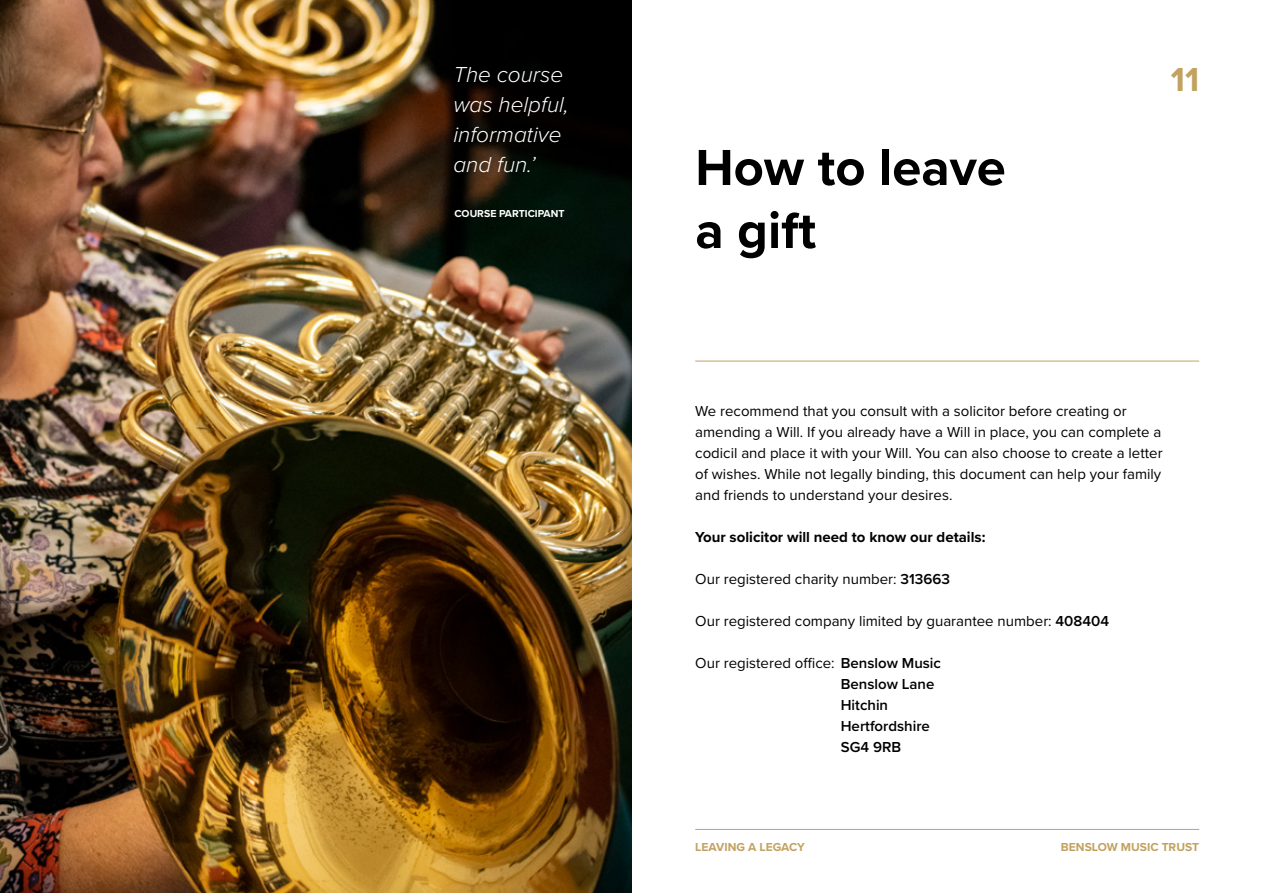
<style>
.page{position:relative;width:1263px;height:893px;background:#fff}
.page>*{position:absolute;margin:0;border:0;box-sizing:border-box;transform-origin:0 0}
.t1{font:700 52.5px/63px "Proxima Nova";color:#000}
.t2{font:700 34.5px "Proxima Nova";color:#c2a260}
.t3{font:italic 300 22.5px/30px "Proxima Nova";color:#fff}
.t4{font:15px/21px "Proxima Nova";color:#000}
.t5{font:600 15px/21px "Proxima Nova";color:#000}
.t6{font:700 15px "Proxima Nova";color:#000}
.t7{font:700 12px "Proxima Nova";color:#c2a260}
.t8{font:700 10.5px "Proxima Nova";color:#fff}
.s1{font-weight:600}
.s2{font-weight:400}
</style>
<div class="page">
<hr style="left:695px;top:361px;width:504px;height:1px;background:#c2a260">
<hr style="left:695px;top:829px;width:504px;height:1px;background:#c2a260">
<img style="left:0;top:0;width:631px;height:893px">
<h3 class="t3" style="left:453px;top:58px;width:117px">The course was helpful, informative and fun.’</h3>
<p class="t8" style="left:454px;top:205px;width:112px">COURSE PARTICIPANT</p>
<h1 class="t1" style="left:695px;top:135px;width:312px">How to leave a gift</h1>
<h2 class="t2" style="left:1171px;top:54px;width:30px">11</h2>
<p class="t4" style="left:695px;top:400px;width:469px">We recommend that you consult with a solicitor before creating or amending a Will. If you already have a Will in place, you can complete a codicil and place it with your Will. You can also choose to create a letter of wishes. While not legally binding, this document can help your family and friends to understand your desires.</p>
<p class="t6" style="left:695px;top:526px;width:292px">Your solicitor will need to know our details:</p>
<p class="t4" style="left:695px;top:568px;width:256px">Our registered charity number: <span class="s1">313663</span></p>
<p class="t4" style="left:695px;top:610px;width:415px">Our registered company limited by guarantee number: <span class="s1">408404</span></p>
<p class="t5" style="left:841px;top:652px;width:102px;text-indent:-145px"><span class="s2">Our registered office:</span> Benslow Music<br>Benslow Lane<br>Hitchin<br>Hertfordshire<br>SG4 9RB</p>
<p class="t7" style="left:695px;top:838px;width:111px">LEAVING A LEGACY</p>
<p class="t7" style="left:1061px;top:838px;width:140px">BENSLOW MUSIC TRUST</p>
</div>
